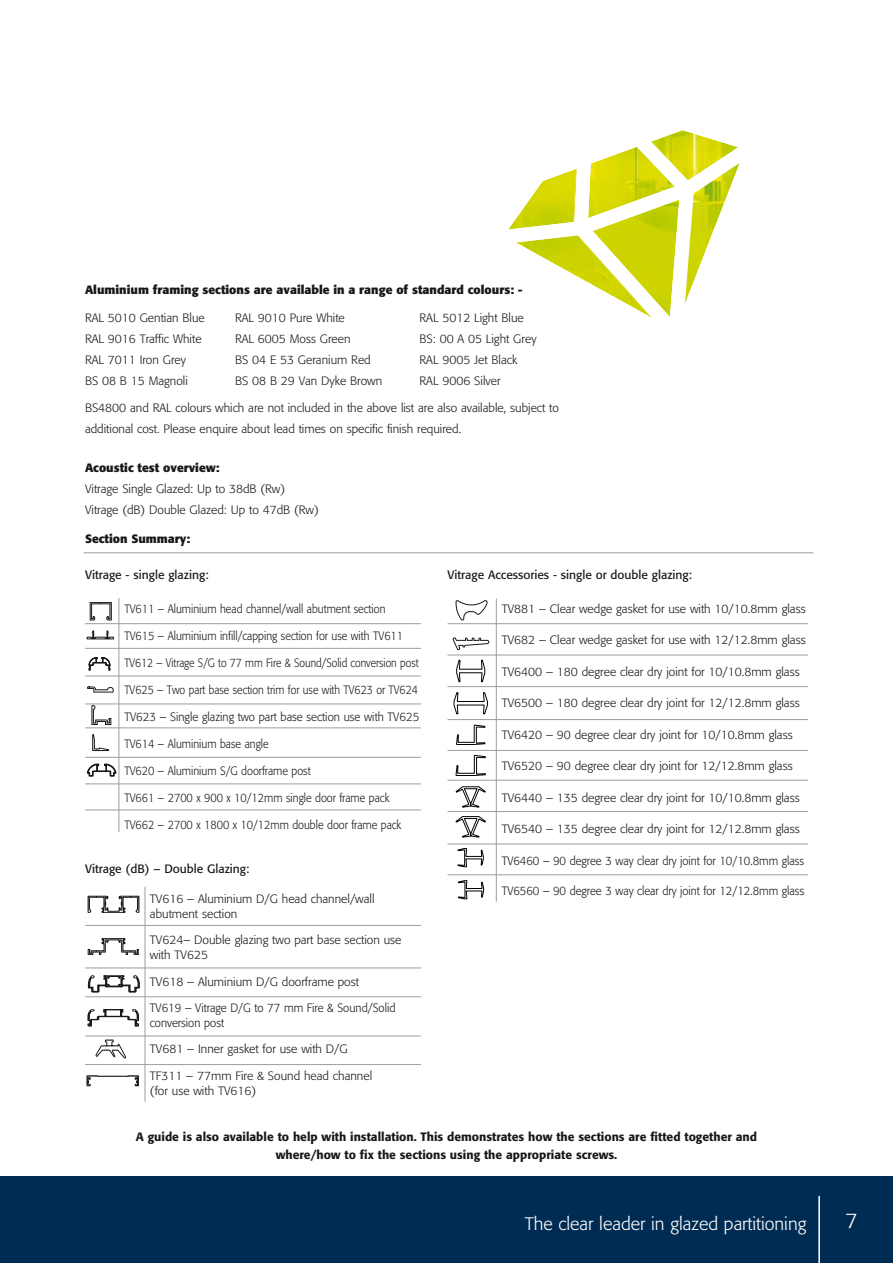
<style>
.page{position:relative;width:893px;height:1263px;background:#fff}
.page>*{position:absolute;margin:0;border:0;box-sizing:border-box;transform-origin:0 0}
.t1{font:300 21px "Formata";color:#fff}
.t2{font:300 18px "Formata";color:#fff}
.t3{font:300 12px/15px "Formata";color:#1a171b}
.t4{font:300 12px "Formata";color:#1a171b;scale:.9 1}
.t5{font:500 12px/18px "Formata";color:#1a171b;text-align:center}
.t6{font:700 12px "Formata";color:#1a171b}
.t7{font:300 12px "Formata";color:#1a171b;scale:.93 1}
.t8{font:12px "Formata";color:#1a171b}
.t9{font:300 12px "Formata";color:#1a171b;scale:.86 1}
.t10{font:300 12px/15px "Formata";color:#1a171b;scale:.94 1}
.t11{font:300 12px "Formata";color:#1a171b;scale:.88 1}
.t12{font:300 12px "Formata";color:#1a171b;scale:.95 1}
</style>
<div class="page">
<div style="left:0;top:1176px;width:893px;height:87px;background:#002c53"></div>
<hr style="left:818px;top:1196px;width:2px;height:67px;background:#fff">
<svg style="left:508px;top:130px;width:232px;height:188px"></svg>
<svg style="left:455px;top:600px;width:33px;height:21px"></svg>
<svg style="left:452px;top:637px;width:38px;height:14px"></svg>
<svg style="left:456px;top:659px;width:30px;height:23px"></svg>
<svg style="left:453px;top:692px;width:35px;height:116px"></svg>
<svg style="left:455px;top:816px;width:31px;height:22px"></svg>
<svg style="left:457px;top:880px;width:27px;height:19px"></svg>
<svg style="left:86px;top:602px;width:29px;height:38px"></svg>
<svg style="left:88px;top:657px;width:23px;height:14px"></svg>
<svg style="left:87px;top:686px;width:26px;height:6px"></svg>
<svg style="left:86px;top:705px;width:27px;height:47px"></svg>
<svg style="left:87px;top:764px;width:29px;height:12px"></svg>
<svg style="left:88px;top:896px;width:51px;height:16px"></svg>
<svg style="left:88px;top:938px;width:51px;height:17px"></svg>
<svg style="left:88px;top:975px;width:52px;height:17px"></svg>
<svg style="left:88px;top:1009px;width:51px;height:17px"></svg>
<svg style="left:96px;top:1040px;width:30px;height:18px"></svg>
<hr style="left:448px;top:623px;width:360px;height:1px;background:#9c9d9f">
<hr style="left:448px;top:655px;width:360px;height:1px;background:#9c9d9f">
<hr style="left:448px;top:686px;width:360px;height:1px;background:#9c9d9f">
<hr style="left:448px;top:719px;width:360px;height:1px;background:#9c9d9f">
<hr style="left:448px;top:750px;width:360px;height:1px;background:#9c9d9f">
<hr style="left:448px;top:780px;width:360px;height:1px;background:#9c9d9f">
<hr style="left:448px;top:811px;width:360px;height:1px;background:#9c9d9f">
<hr style="left:448px;top:843px;width:360px;height:1px;background:#9c9d9f">
<hr style="left:448px;top:874px;width:360px;height:1px;background:#9c9d9f">
<hr style="left:85px;top:623px;width:336px;height:1px;background:#9c9d9f">
<hr style="left:85px;top:648px;width:336px;height:1px;background:#9c9d9f">
<hr style="left:85px;top:676px;width:336px;height:1px;background:#9c9d9f">
<hr style="left:85px;top:703px;width:336px;height:1px;background:#9c9d9f">
<hr style="left:85px;top:727px;width:336px;height:1px;background:#9c9d9f">
<hr style="left:85px;top:757px;width:336px;height:1px;background:#9c9d9f">
<hr style="left:85px;top:783px;width:336px;height:1px;background:#9c9d9f">
<hr style="left:85px;top:809px;width:336px;height:1px;background:#9c9d9f">
<hr style="left:85px;top:925px;width:336px;height:1px;background:#9c9d9f">
<hr style="left:85px;top:967px;width:336px;height:1px;background:#9c9d9f">
<hr style="left:85px;top:996px;width:336px;height:1px;background:#9c9d9f">
<hr style="left:85px;top:1035px;width:336px;height:1px;background:#9c9d9f">
<hr style="left:145px;top:887px;width:1px;height:215px;background:#9c9d9f">
<hr style="left:119px;top:598px;width:1px;height:234px;background:#9c9d9f">
<hr style="left:496px;top:598px;width:1px;height:304px;background:#9c9d9f">
<svg style="left:457px;top:848px;width:27px;height:19px"></svg>
<hr style="left:84px;top:552px;width:729px;height:1px;background:#9c9d9f">
<svg style="left:87px;top:1075px;width:52px;height:12px"></svg>
<hr style="left:85px;top:1064px;width:336px;height:1px;background:#9c9d9f">
<p class="t6" style="left:85px;top:283px;width:439px">Aluminium framing sections are available in a range of standard colours: -</p>
<p class="t3" style="left:85px;top:310px;width:121px">RAL 5010 Gentian Blue</p>
<p class="t3" style="left:235px;top:310px;width:111px">RAL 9010 Pure White</p>
<p class="t3" style="left:420px;top:310px;width:106px">RAL 5012 Light Blue</p>
<p class="t3" style="left:85px;top:331px;width:118px">RAL 9016 Traffic White</p>
<p class="t3" style="left:235px;top:331px;width:117px">RAL 6005 Moss Green</p>
<p class="t3" style="left:420px;top:331px;width:118px">BS: 00 A 05 Light Grey</p>
<p class="t3" style="left:85px;top:352px;width:103px">RAL 7011 Iron Grey</p>
<p class="t3" style="left:235px;top:352px;width:137px">BS 04 E 53 Geranium Red</p>
<p class="t3" style="left:420px;top:352px;width:99px">RAL 9005 Jet Black</p>
<p class="t3" style="left:85px;top:373px;width:104px">BS 08 B 15 Magnoli</p>
<p class="t3" style="left:235px;top:373px;width:149px">BS 08 B 29 Van Dyke Brown</p>
<p class="t3" style="left:420px;top:373px;width:82px">RAL 9006 Silver</p>
<p class="t3" style="left:85px;top:398px;width:475px;line-height:21px">BS4800 and RAL colours which are not included in the above list are also available, subject to additional cost. Please enquire about lead times on specific finish required.</p>
<p class="t6" style="left:85px;top:460px;width:136px">Acoustic test overview:</p>
<p class="t3" style="left:85px;top:478px;width:235px;line-height:21px">Vitrage Single Glazed: Up to 38dB (Rw)<br>Vitrage (dB) Double Glazed: Up to 47dB (Rw)</p>
<p class="t6" style="left:85px;top:532px;width:107px">Section Summary:</p>
<p class="t8" style="left:85px;top:568px;width:125px">Vitrage - single glazing:</p>
<p class="t4" style="left:124px;top:602px;width:292px">TV611 – Aluminium head channel/wall abutment section</p>
<p class="t4" style="left:124px;top:629px;width:311px">TV615 – Aluminium infill/capping section for use with TV611</p>
<p class="t9" style="left:124px;top:656px;width:343px">TV612 – Vitrage S/G to 77 mm Fire &amp; Sound/Solid conversion post</p>
<p class="t11" style="left:124px;top:683px;width:335px">TV625 – Two part base section trim for use with TV623 or TV624</p>
<p class="t12" style="left:124px;top:710px;width:312px">TV623 – Single glazing two part base section use with TV625</p>
<p class="t4" style="left:124px;top:737px;width:162px">TV614 – Aluminium base angle</p>
<p class="t4" style="left:124px;top:764px;width:209px">TV620 – Aluminium S/G doorframe post</p>
<p class="t4" style="left:124px;top:791px;width:296px">TV661 – 2700 x 900 x 10/12mm single door frame pack</p>
<p class="t4" style="left:124px;top:818px;width:309px">TV662 – 2700 x 1800 x 10/12mm double door frame pack</p>
<p class="t8" style="left:85px;top:862px;width:166px">Vitrage (dB) – Double Glazing:</p>
<p class="t3" style="left:150px;top:891px;width:226px">TV616 – Aluminium D/G head channel/wall abutment section</p>
<p class="t3" style="left:150px;top:932px;width:253px">TV624– Double glazing two part base section use with TV625</p>
<p class="t3" style="left:150px;top:974px;width:211px">TV618 – Aluminium D/G doorframe post</p>
<p class="t10" style="left:150px;top:1000px;width:263px">TV619 – Vitrage D/G to 77 mm Fire &amp; Sound/Solid conversion post</p>
<p class="t3" style="left:150px;top:1042px;width:199px">TV681 – Inner gasket for use with D/G</p>
<p class="t3" style="left:150px;top:1068px;width:224px">TF311 – 77mm Fire &amp; Sound head channel (for use with TV616)</p>
<p class="t8" style="left:448px;top:568px;width:246px">Vitrage Accessories - single or double glazing:</p>
<p class="t3" style="left:502px;top:601px;width:305px">TV881 – Clear wedge gasket for use with 10/10.8mm glass</p>
<p class="t3" style="left:502px;top:633px;width:305px">TV682 – Clear wedge gasket for use with 12/12.8mm glass</p>
<p class="t3" style="left:502px;top:664px;width:299px">TV6400 – 180 degree clear dry joint for 10/10.8mm glass</p>
<p class="t3" style="left:502px;top:696px;width:299px">TV6500 – 180 degree clear dry joint for 12/12.8mm glass</p>
<p class="t3" style="left:502px;top:727px;width:292px">TV6420 – 90 degree clear dry joint for 10/10.8mm glass</p>
<p class="t3" style="left:502px;top:759px;width:292px">TV6520 – 90 degree clear dry joint for 12/12.8mm glass</p>
<p class="t3" style="left:502px;top:790px;width:299px">TV6440 – 135 degree clear dry joint for 10/10.8mm glass</p>
<p class="t3" style="left:502px;top:822px;width:299px">TV6540 – 135 degree clear dry joint for 12/12.8mm glass</p>
<p class="t7" style="left:502px;top:854px;width:327px">TV6460 – 90 degree 3 way clear dry joint for 10/10.8mm glass</p>
<p class="t7" style="left:502px;top:883px;width:327px">TV6560 – 90 degree 3 way clear dry joint for 12/12.8mm glass</p>
<p class="t5" style="left:136px;top:1127px;width:623px">A guide is also available to help with installation. This demonstrates how the sections are fitted together and where/how to fix the sections using the appropriate screws.</p>
<h2 class="t2" style="left:525px;top:1213px;width:283px">The clear leader in glazed partitioning</h2>
<h1 class="t1" style="left:846px;top:1208px;width:14px">7</h1>
</div>
